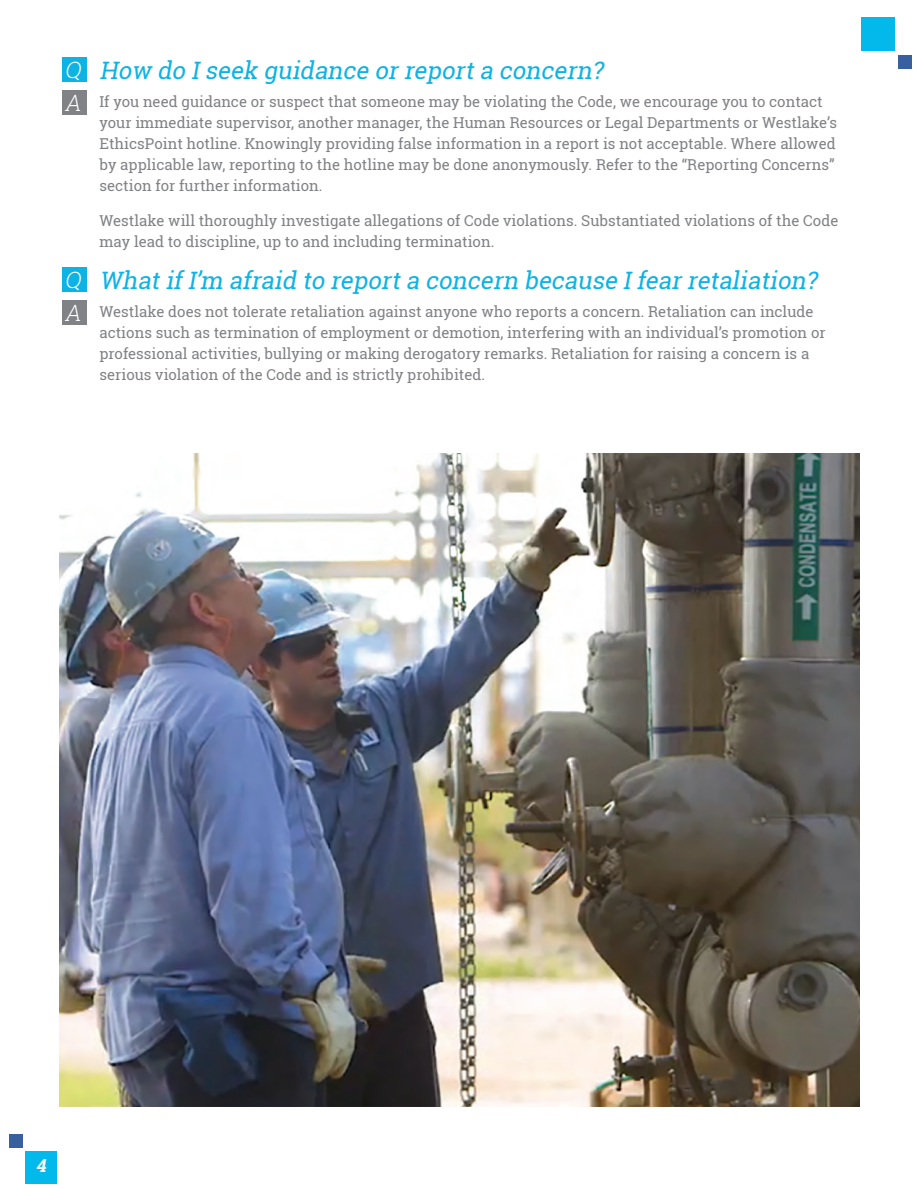
<style>
.page{position:relative;width:919px;height:1189px;background:#fff}
.page>*{position:absolute;margin:0;border:0;box-sizing:border-box;transform-origin:0 0}
.t1{font:italic 24px "Roboto Slab";color:#0eb3e6}
.t2{font:italic 300 22.5px "Roboto Slab";color:#fff}
.t3{font:italic 700 18px "Roboto Slab";color:#fff}
.t4{font:15px/21px "Roboto Slab";color:#808285}
</style>
<div class="page">
<div style="left:62px;top:57px;width:24px;height:25px;background:#0eb3e6"></div>
<div style="left:62px;top:267px;width:24px;height:25px;background:#0eb3e6"></div>
<div style="left:62px;top:90px;width:24px;height:25px;background:#808285"></div>
<div style="left:62px;top:300px;width:24px;height:25px;background:#808285"></div>
<img style="left:59px;top:453px;width:800px;height:653px">
<div style="left:25px;top:1150px;width:31px;height:33px;background:#03b8eb"></div>
<div style="left:9px;top:1133px;width:13px;height:14px;background:#385f9e"></div>
<div style="left:861px;top:18px;width:33px;height:33px;background:#03b8eb"></div>
<div style="left:898px;top:55px;width:13px;height:13px;background:#385f9e"></div>
<h2 class="t2" style="left:64px;top:54px;width:23px">Q</h2>
<h2 class="t2" style="left:64px;top:87px;width:23px">A</h2>
<h2 class="t2" style="left:64px;top:264px;width:23px">Q</h2>
<h2 class="t2" style="left:64px;top:297px;width:23px">A</h2>
<h1 class="t1" style="left:99px;top:54px;width:510px">How do Iseek guidance orreporta concern?</h1>
<p class="t4" style="left:99px;top:91px;width:738px">If you need guidance or suspect that someone may be violating the Code, we encourage you to contact your immediate supervisor, another manager, the Human Resources or Legal Departments or Westlake’s EthicsPoint hotline. Knowingly providing false information in a report is not acceptable. Where allowed by applicable law, reporting to the hotline may be done anonymously. Refer to the “Reporting Concerns” section for further information.</p>
<p class="t4" style="left:99px;top:209px;width:740px">Westlake will thoroughly investigate allegations of Code violations. Substantiated violations of the Code may lead to discipline, up to and including termination.</p>
<h1 class="t1" style="left:99px;top:264px;width:724px">WhatifI’m afraid to reporta concern because Ifearretaliation?</h1>
<p class="t4" style="left:99px;top:300px;width:727px">Westlake does not tolerate retaliation against anyone who reports a concern. Retaliation can include actions such as termination of employment or demotion, interfering with an individual’s promotion or professional activities, bullying or making derogatory remarks. Retaliation for raising a concern is a serious violation of the Code and is strictly prohibited.</p>
<p class="t3" style="left:36px;top:1153px;width:16px">4</p>
</div>
